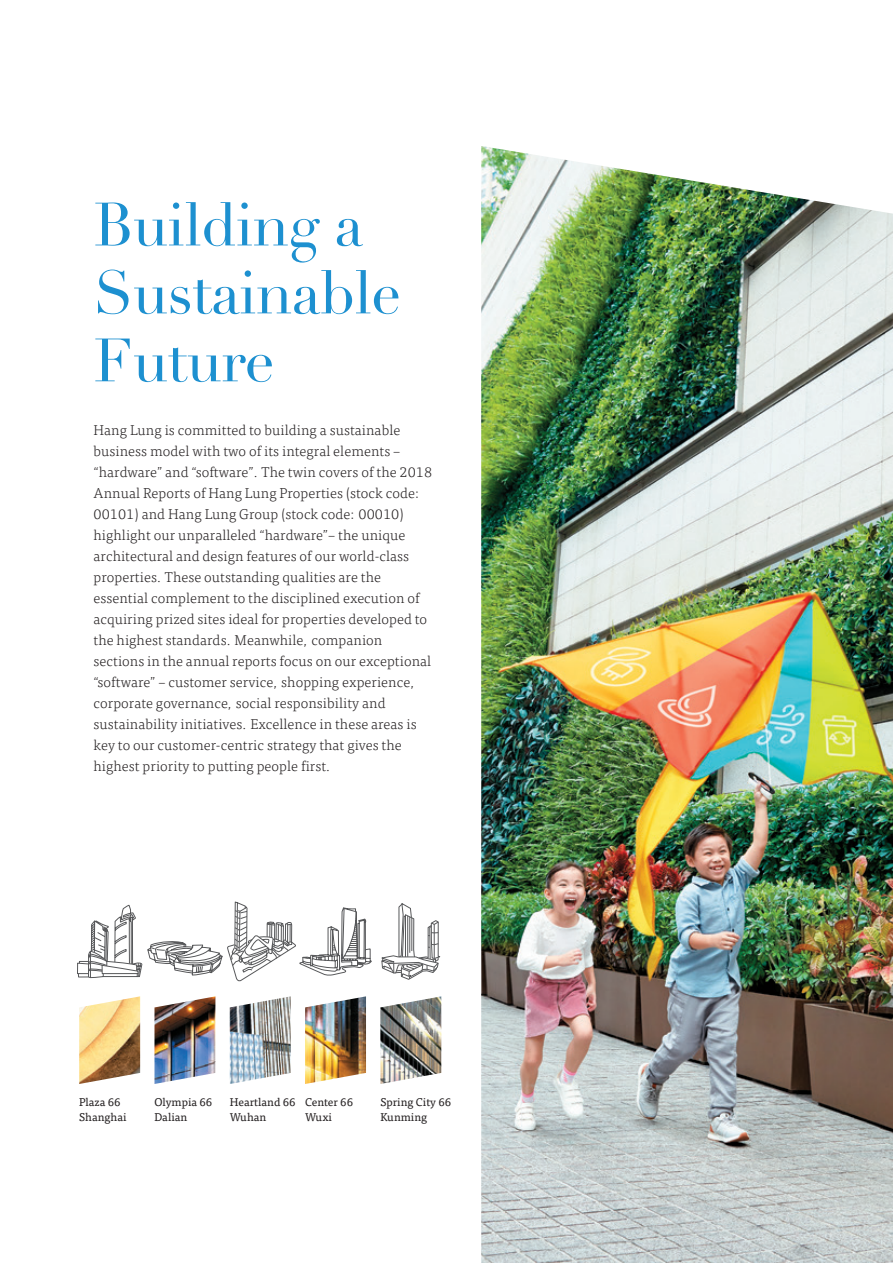
<style>
.page{position:relative;width:893px;height:1263px;background:#fff}
.page>*{position:absolute;margin:0;border:0;box-sizing:border-box;transform-origin:0 0}
.t1{font:60px/67.9px "Didot LT Std";letter-spacing:-.015em;color:#1d90d0}
.t2{font:300 14.25px/21px "Tisa OT";letter-spacing:.005em;color:#231f20}
.t3{font:11.25px/15px "Tisa OT";color:#231f20}
</style>
<div class="page">
<svg style="left:381px;top:903px;width:60px;height:77px"></svg>
<svg style="left:77px;top:901px;width:295px;height:81px"></svg>
<img style="left:481px;top:146px;width:412px;height:1117px">
<img style="left:79px;top:996px;width:61px;height:88px">
<img style="left:230px;top:996px;width:61px;height:88px">
<img style="left:154px;top:996px;width:61px;height:88px">
<img style="left:305px;top:996px;width:61px;height:88px">
<img style="left:380px;top:996px;width:61px;height:88px">
<h1 class="t1" style="left:94px;top:192px;width:309px">Building a<br>Sustainable<br>Future</h1>
<p class="t2" style="left:94px;top:420px;width:340px">Hang Lung is committed to building a sustainable business model with two of its integral elements – “hardware” and “software”. The twin covers of the 2018<br>Annual Reports of Hang Lung Properties (stock code:<br>00101) and Hang Lung Group (stock code: 00010) highlight our unparalleled “hardware”– the unique architectural and design features of our world-class properties. These outstanding qualities are the essential complement to the disciplined execution of acquiring prized sites ideal for properties developed to the highest standards. Meanwhile, companion sections in the annual reports focus on our exceptional “software” – customer service, shopping experience, corporate governance, social responsibility and sustainability initiatives. Excellence in these areas is key to our customer-centric strategy that gives the highest priority to putting people first.</p>
<p class="t3" style="left:79px;top:1094px;width:49px">Plaza 66<br>Shanghai</p>
<p class="t3" style="left:154px;top:1094px;width:59px">Olympia 66<br>Dalian</p>
<p class="t3" style="left:230px;top:1094px;width:67px">Heartland 66<br>Wuhan</p>
<p class="t3" style="left:305px;top:1094px;width:50px">Center 66<br>Wuxi</p>
<p class="t3" style="left:380px;top:1094px;width:72px">Spring City 66<br>Kunming</p>
</div>
